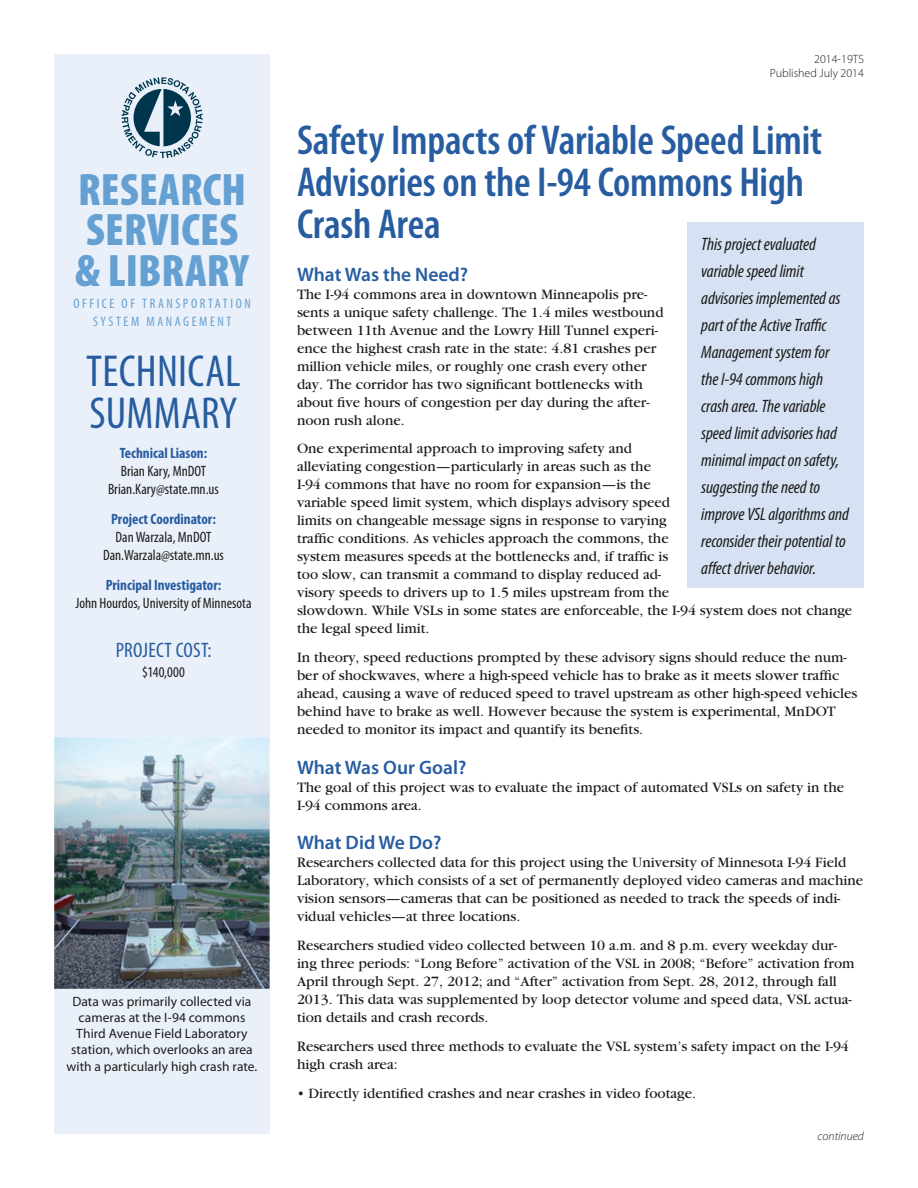
<style>
.page{position:relative;width:918px;height:1188px;background:#fff}
.page>*{position:absolute;margin:0;border:0;box-sizing:border-box;transform-origin:0 0}
.t1{font:900 condensed 45.75px/40.7px "Myriad Pro";letter-spacing:.005em;color:#65a0d2}
.t2{font:condensed 45px "Myriad Pro";letter-spacing:.005em;color:#275da0}
.t3{font:600 condensed 42px/42px "Myriad Pro";letter-spacing:-.005em;color:#275da0}
.Project_Cost__blue{font:condensed 21px "Myriad Pro";letter-spacing:.01em;color:#275da0}
.Subhead{font:600 19.5px "Myriad Pro";color:#275da0}
.Quote_Blue_Ital{font:italic condensed 18px/27px "Myriad Pro";letter-spacing:-.005em;color:#1c1c1a}
.Bullet_points_-_last{font:15px/18px "Garamond";color:#1c1c1a}
.Sidebar_page_1_name{font:condensed 15px "Myriad Pro";color:#1c1c1a}
.Sidebar_page_1_blue{font:700 condensed 15px "Myriad Pro";color:#275da0}
.Bullet_points{font:15px "Garamond";color:#1c1c1a}
.Sidebar_contact_name{font:condensed 15px "Myriad Pro";color:#1c1c1a}
.Project_cost_figure{font:condensed 15px "Myriad Pro";letter-spacing:.015em;color:#1c1c1a}
.t4{font:condensed 13.8px/17.5px "Myriad Pro";letter-spacing:.19em;color:#65a0d2;text-align:center}
.Caption_centered{font:13.5px/16.2px "Myriad Pro";letter-spacing:.005em;color:#1c1c1a;text-align:center}
.Upper_right_page_1_t{font:300 12px/13.5px "Myriad Pro";color:#1c1c1a;text-align:right}
.t5{font:italic 300 12px "Myriad Pro";color:#1c1c1a}
</style>
<div class="page">
<div style="left:54px;top:54px;width:216px;height:1080px;background:#eaf0f9"></div>
<img style="left:54px;top:737px;width:216px;height:252px">
<svg style="left:122px;top:77px;width:81px;height:81px"></svg>
<div style="left:688px;top:223px;width:176px;height:365px;background:#d6e2f3"></div>
<p class="t1" style="left:75px;top:168px;width:175px">RESEARCH<br>SERVICES &amp; LIBRARY</p>
<p class="t4" style="left:73px;top:295px;width:179px">OFFICE OF TRANSPORTATION<br>SYSTEM MANAGEMENT</p>
<p class="t2" style="left:86px;top:344px;width:156px">TECHNICAL</p>
<p class="t2" style="left:90px;top:386px;width:149px">SUMMARY</p>
<p class="Sidebar_page_1_blue" style="left:120px;top:444px;width:89px">Technical Liason:</p>
<p class="Sidebar_contact_name" style="left:121px;top:462px;width:87px">Brian Kary, MnDOT</p>
<p class="Sidebar_page_1_name" style="left:108px;top:480px;width:112px">Brian.Kary@state.mn.us</p>
<p class="Sidebar_page_1_blue" style="left:111px;top:510px;width:106px">Project Coordinator:</p>
<p class="Sidebar_page_1_name" style="left:116px;top:528px;width:97px">Dan Warzala, MnDOT</p>
<p class="Sidebar_page_1_name" style="left:103px;top:546px;width:122px">Dan.Warzala@state.mn.us</p>
<p class="Sidebar_page_1_blue" style="left:106px;top:576px;width:117px">Principal Investigator:</p>
<p class="Sidebar_page_1_name" style="left:75px;top:594px;width:178px">John Hourdos, University of Minnesota</p>
<p class="Project_Cost__blue" style="left:116px;top:637px;width:97px">PROJECT COST:</p>
<p class="Project_cost_figure" style="left:142px;top:662px;width:44px">$140,000</p>
<p class="Caption_centered" style="left:67px;top:993px;width:192px">Data was primarily collected via cameras at the I-94 commons<br>Third Avenue Field Laboratory station, which overlooks an area with a particularly high crash rate.</p>
<p class="Upper_right_page_1_t" style="left:770px;top:52px;width:96px">2014-19TS<br>Published July 2014</p>
<p class="t3" style="left:297px;top:119px;width:527px">Safety Impacts of Variable Speed Limit<br>Advisories on the I-94 Commons High<br>Crash Area</p>
<p class="Subhead" style="left:297px;top:262px;width:173px">What Was the Need?</p>
<p class="Bullet_points_-_last" style="left:297px;top:285px;width:368px">The I-94 commons area in downtown Minneapolis pre&shy;sents a unique safety challenge. The 1.4 miles westbound between 11th Avenue and the Lowry Hill Tunnel experi&shy;ence the highest crash rate in the state: 4.81 crashes per million vehicle miles, or roughly one crash every other day. The corridor has two significant bottlenecks with about five hours of congestion per day during the after&shy;noon rush alone.</p>
<p class="Bullet_points_-_last" style="left:297px;top:440px;width:557px">One experimental approach to improving safety and<br>alleviating congestion—particularly in areas such as the<br>I-94 commons that have no room for expansion—is the<br>variable speed limit system, which displays advisory speed<br>limits on changeable message signs in response to varying<br>traffic conditions. As vehicles approach the commons, the<br>system measures speeds at the bottlenecks and, if traffic is<br>too slow, can transmit a command to display reduced ad-<br>visory speeds to drivers up to 1.5 miles upstream from the<br>slowdown. While VSLs in some states are enforceable, the I-94 system does not change the legal speed limit.</p>
<p class="Bullet_points_-_last" style="left:297px;top:649px;width:562px">In theory, speed reductions prompted by these advisory signs should reduce the num&shy;ber of shockwaves, where a high-speed vehicle has to brake as it meets slower traffic ahead, causing a wave of reduced speed to travel upstream as other high-speed vehicles behind have to brake as well. However because the system is experimental, MnDOT needed to monitor its impact and quantify its benefits.</p>
<p class="Subhead" style="left:297px;top:755px;width:171px">What Was Our Goal?</p>
<p class="Bullet_points_-_last" style="left:297px;top:778px;width:549px">The goal of this project was to evaluate the impact of automated VSLs on safety in the<br>I-94 commons area.</p>
<p class="Subhead" style="left:297px;top:830px;width:146px">What Did We Do?</p>
<p class="Bullet_points_-_last" style="left:297px;top:854px;width:568px">Researchers collected data for this project using the University of Minnesota I-94 Field Laboratory, which consists of a set of permanently deployed video cameras and machine vision sensors—cameras that can be positioned as needed to track the speeds of indi&shy;vidual vehicles—at three locations.</p>
<p class="Bullet_points_-_last" style="left:297px;top:937px;width:559px">Researchers studied video collected between 10 a.m. and 8 p.m. every weekday dur&shy;ing three periods: “Long Before” activation of the VSL in 2008; “Before” activation from April through Sept. 27, 2012; and “After” activation from Sept. 28, 2012, through fall 2013. This data was supplemented by loop detector volume and speed data, VSL actua&shy;tion details and crash records.</p>
<p class="Bullet_points_-_last" style="left:297px;top:1038px;width:553px">Researchers used three methods to evaluate the VSL system’s safety impact on the I-94 high crash area:</p>
<p class="Bullet_points" style="left:297px;top:1085px;width:401px">• Directly identified crashes and near crashes in video footage.</p>
<p class="Quote_Blue_Ital" style="left:701px;top:230px;width:149px">This project evaluated variable speed limit advisories implemented as part of the Active Traffic<br>Management system for the I-94 commons high crash area. The variable speed limit advisories had minimal impact on safety, suggesting the need to improve VSL algorithms and reconsider their potential to affect driver behavior.</p>
<p class="t5" style="left:818px;top:1129px;width:48px">continued</p>
</div>
